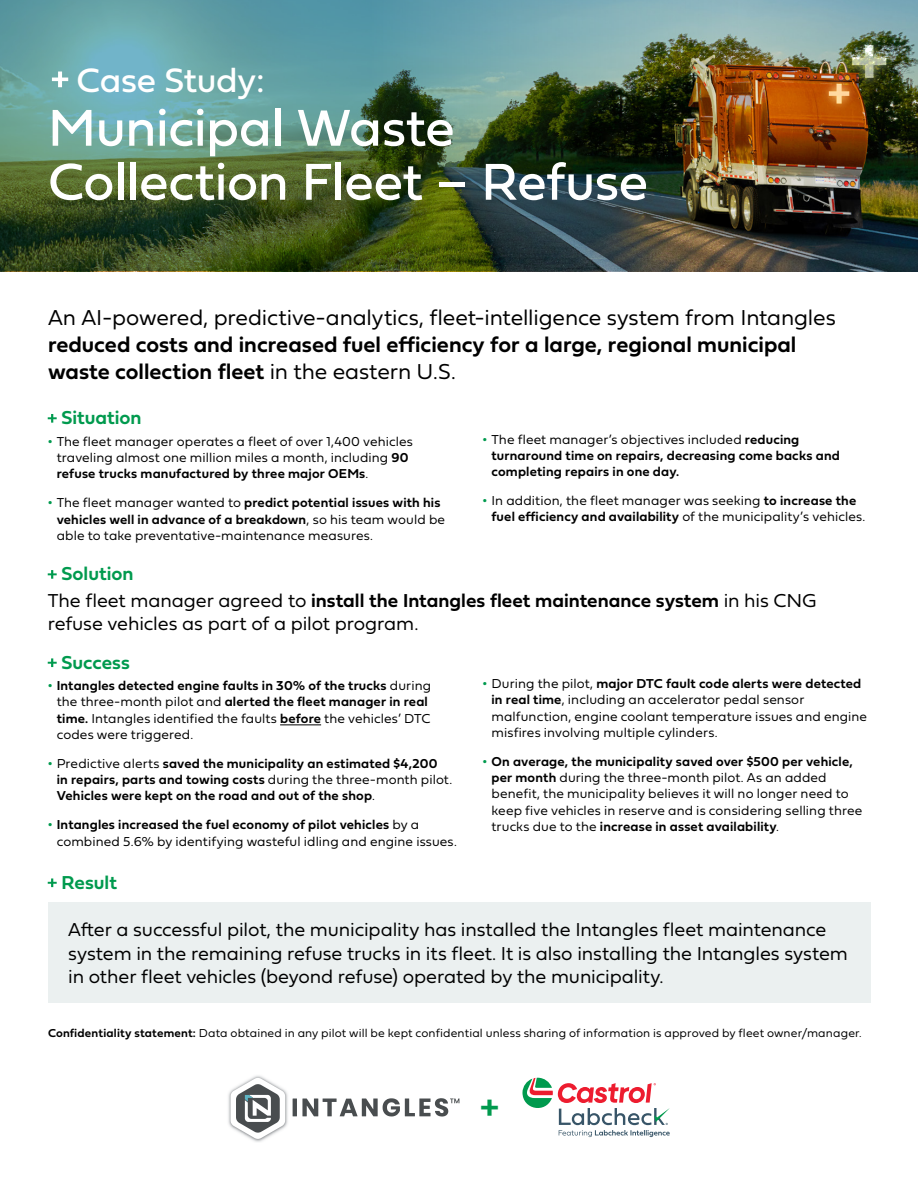
<style>
.page{position:relative;width:918px;height:1188px;background:#fff}
.page>*{position:absolute;margin:0;border:0;box-sizing:border-box;transform-origin:0 0}
.t1{font:54px/54px "Fieldwork Geo Regular";letter-spacing:-.01em;color:#fff}
.t2{font:35.25px "Fieldwork Geo Regular";letter-spacing:-.005em;color:#fff}
.t3{font:31.2px "Fieldwork Geo Demibold";color:#009a4e}
.t4{font:22.5px/27px "Fieldwork Geo Demibold";color:#000}
.t5{font:22.5px "Fieldwork Geo Light";letter-spacing:-.005em;color:#000}
.t6{font:19.5px/23.4px "Fieldwork Geo Light";letter-spacing:-.005em;color:#000}
.t7{font:19.5px/26.7px "Fieldwork Geo Demibold";color:#000}
.t8{font:19.5px "Fieldwork Geo Demibold";color:#009a4e}
.t9{font:13.5px/16.2px "Fieldwork Geo Demibold";letter-spacing:.015em;color:#000}
.t10{font:13.5px/16.2px "Fieldwork Geo Light";letter-spacing:.01em;color:#000}
.t11{font:12px "Fieldwork Geo Light";letter-spacing:.01em;color:#000}
.s1{font-family:"Fieldwork Geo Light"}
.s2{font-family:"Fieldwork Geo Demibold";color:#009a4e}
.s3{font-family:"Fieldwork Geo Demibold"}
.s4{color:#009a4e}
</style>
<div class="page">
<img style="left:846px;top:0;width:72px;height:271px">
<img style="left:0;top:0;width:846px;height:271px">
<svg style="left:52px;top:72px;width:16px;height:15px"></svg>
<div style="left:48px;top:902px;width:822px;height:101px;background:#ebf0f0"></div>
<svg style="left:48px;top:878px;width:9px;height:9px"></svg>
<svg style="left:48px;top:414px;width:9px;height:9px"></svg>
<svg style="left:48px;top:570px;width:9px;height:9px"></svg>
<hr style="left:280px;top:724px;width:41px;height:1px;background:#000">
<svg style="left:48px;top:658px;width:9px;height:9px"></svg>
<div style="left:843px;top:36px;width:53px;height:51px;background:#fff;opacity:.75"></div>
<svg style="left:852px;top:45px;width:34px;height:33px"></svg>
<div style="left:820px;top:74px;width:39px;height:39px;background:#fff;opacity:.75"></div>
<svg style="left:829px;top:84px;width:20px;height:20px"></svg>
<svg style="left:522px;top:1078px;width:148px;height:59px"></svg>
<svg style="left:293px;top:1098px;width:166px;height:19px"></svg>
<img style="left:228px;top:1075px;width:60px;height:67px">
<svg style="left:230px;top:1078px;width:55px;height:61px"></svg>
<h2 class="t2" style="left:77px;top:52px;width:190px">Case Study:</h2>
<h1 class="t1" style="left:48px;top:99px;width:602px">Municipal Waste<br>Collection Fleet – Refuse</h1>
<h3 class="t5" style="left:48px;top:300px;width:789px">An AI-powered, predictive-analytics, fleet-intelligence system from Intangles</h3>
<h3 class="t4" style="left:48px;top:330px;width:750px">reduced costs and increased fuel efficiency for a large, regional municipal waste collection fleet <span class="s1">in the eastern U.S.</span></h3>
<h3 class="t8" style="left:61px;top:402px;width:82px">Situation</h3>
<p class="t10" style="left:48px;top:432px;width:367px;text-align:center"><span class="s2">•</span> The fleet manager operates a fleet of over 1,400 vehicles traveling almost one million miles a month, including <span class="s3">90</span></p>
<p class="t9" style="left:57px;top:465px;width:313px">refuse trucks manufactured by three major OEMs<span class="s1">.</span></p>
<p class="t9" style="left:57px;top:494px;width:390px;text-indent:-9px"><span class="s4">•</span> <span class="s1">The fleet manager wanted to</span> predict potential issues with his vehicles well in advance of a breakdown<span class="s1">, so his team would be</span></p>
<p class="t10" style="left:57px;top:526px;width:318px">able to take preventative-maintenance measures.</p>
<p class="t10" style="left:483px;top:430px;width:318px"><span class="s2">•</span> The fleet manager’s objectives included <span class="s3">reducing</span></p>
<p class="t9" style="left:492px;top:447px;width:350px">turnaround time on repairs, decreasing come backs and completing repairs in one day.</p>
<p class="t10" style="left:483px;top:492px;width:375px"><span class="s2">•</span> In addition, the fleet manager was seeking <span class="s3">to increase the</span></p>
<p class="t9" style="left:492px;top:508px;width:375px">fuel efficiency and availability <span class="s1">of the municipality’s vehicles.</span></p>
<h3 class="t7" style="left:48px;top:560px;width:770px;text-indent:14px"><span class="s4">Solution<br></span><span class="s1">The fleet manager agreed to</span> install the Intangles fleet maintenance system <span class="s1">in his CNG</span></h3>
<h3 class="t6" style="left:48px;top:611px;width:372px">refuse vehicles as part of a pilot program.</h3>
<h3 class="t8" style="left:61px;top:647px;width:70px">Success</h3>
<p class="t9" style="left:48px;top:677px;width:385px;text-align:center"><span class="s4">•</span> Intangles detected engine faults in 30% of the trucks <span class="s1">during the three-month pilot and</span> alerted the fleet manager in real</p>
<p class="t10" style="left:57px;top:709px;width:375px"><span class="s3">time.</span> Intangles identified the faults <span class="s3">before</span> the vehicles’ DTC codes were triggered.</p>
<p class="t9" style="left:57px;top:755px;width:397px;text-indent:-9px"><span class="s4">•</span> <span class="s1">Predictive alerts</span> saved the municipality an estimated $4,200<br>in repairs, parts and towing costs <span class="s1">during the three-month pilot.<br></span>Vehicles were kept on the road and out of the shop<span class="s1">.</span></p>
<p class="t9" style="left:48px;top:816px;width:373px"><span class="s4">•</span> Intangles increased the fuel economy of pilot vehicles <span class="s1">by a</span></p>
<p class="t10" style="left:57px;top:832px;width:402px">combined 5.6% by identifying wasteful idling and engine issues.</p>
<p class="t9" style="left:483px;top:675px;width:380px"><span class="s4">•</span> <span class="s1">During the pilot,</span> major DTC fault code alerts were detected</p>
<p class="t10" style="left:492px;top:691px;width:377px"><span class="s3">in real time</span>, including an accelerator pedal sensor malfunction, engine coolant temperature issues and engine misfires involving multiple cylinders.</p>
<p class="t9" style="left:483px;top:753px;width:372px"><span class="s4">•</span> On average, the municipality saved over $500 per vehicle,</p>
<p class="t10" style="left:492px;top:769px;width:372px"><span class="s3">per month</span> during the three-month pilot. As an added benefit, the municipality believes it will no longer need to keep five vehicles in reserve and is considering selling three</p>
<p class="t9" style="left:492px;top:818px;width:289px"><span class="s1">trucks due to the</span> increase in asset availability<span class="s1">.</span></p>
<h3 class="t8" style="left:61px;top:867px;width:57px">Result</h3>
<p class="t6" style="left:68px;top:917px;width:781px">After a successful pilot, the municipality has installed the Intangles fleet maintenance system in the remaining refuse trucks in its fleet. It is also installing the Intangles system in other fleet vehicles (beyond refuse) operated by the municipality.</p>
<p class="t11" style="left:48px;top:1023px;width:815px"><span class="s3">Confidentiality statement:</span> Data obtained in any pilot will be kept confidential unless sharing of information is approved by fleet owner/manager.</p>
<h3 class="t3" style="left:481px;top:1083px;width:20px">+</h3>
</div>
